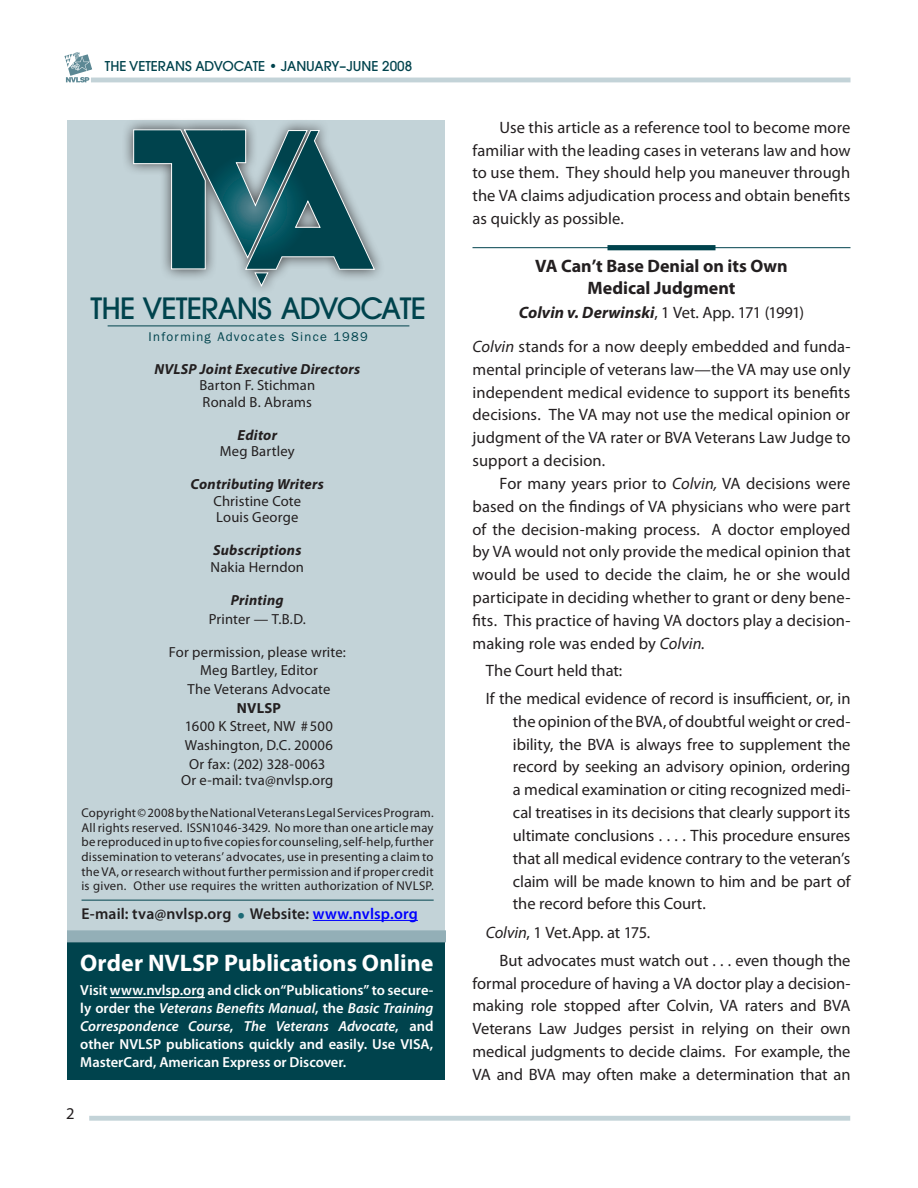
<style>
.page{position:relative;width:918px;height:1188px;background:#fff}
.page>*{position:absolute;margin:0;border:0;box-sizing:border-box;transform-origin:0 0}
.t1{font:500 29.1px "Avant Garde";letter-spacing:-.03em;color:#00434d}
.t2{font:700 24px "Myriad Pro";color:#fff}
.t3{font:700 18px/21.3px "Myriad Pro";color:#231f20;text-align:center}
.t4{font:16.5px/22.8px "Myriad Pro";color:#231f20;text-align:justify}
.t5{font:600 15.75px "Myriad Pro";letter-spacing:.01em;color:#231f20}
.t6{font:14.7px/18.6px "Myriad Pro";letter-spacing:.01em;color:#231f20}
.t7{font:italic 700 14.7px "Myriad Pro";letter-spacing:.015em;color:#231f20}
.t8{font:700 14.7px "Myriad Pro";letter-spacing:.015em;color:#231f20}
.t9{font:600 14.55px/18px "Myriad Pro";color:#fff;text-align:justify}
.t10{font:500 13.5px "Avant Garde";color:#00434d}
.t11{font:12.75px/14.5px "Myriad Pro";letter-spacing:.02em;color:#231f20;text-align:justify}
.t12{font:12.75px "Franklin Gothic";letter-spacing:.1em;color:#00434d}
.s1{font-size:24px;color:#1d6a76}
.s2{color:#00f}
.s3{font-style:italic}
.s4{font-weight:700;font-style:italic}
</style>
<div class="page">
<div style="left:89px;top:1116px;width:761px;height:5px;background:#c3d3d8"></div>
<hr style="left:91px;top:78px;width:760px;height:4px;background:#c3d3d8">
<svg style="left:64px;top:52px;width:28px;height:30px"></svg>
<hr style="left:472px;top:247px;width:378px;height:1px;background:#00434d">
<div style="left:608px;top:245px;width:108px;height:5px;background:#00434d"></div>
<div style="left:68px;top:120px;width:378px;height:960px;background:#c3d3d8"></div>
<div style="left:68px;top:933px;width:378px;height:147px;background:#00434d"></div>
<div style="left:68px;top:930px;width:378px;height:12px;background:#93afb7"></div>
<div style="left:121px;top:117px;width:264px;height:179px;background:#231f20;opacity:.8"></div>
<svg style="left:133px;top:129px;width:242px;height:158px"></svg>
<hr style="left:108px;top:326px;width:301px;height:1px;background:#00434d">
<hr style="left:82px;top:900px;width:352px;height:1px;background:#00434d">
<hr style="left:313px;top:920px;width:105px;height:1px;background:#00f">
<hr style="left:110px;top:997px;width:95px;height:1px;background:#fff">
<p class="t10" style="left:105px;top:57px;width:309px">THE VETERANS ADVOCATE • JANUARY–JUNE 2008</p>
<h1 class="t1" style="left:91px;top:290px;width:337px">THE VETERANS ADVOCATE</h1>
<p class="t12" style="left:149px;top:330px;width:221px">Informing Advocates Since 1989</p>
<p class="t7" style="left:154px;top:359px;width:207px">NVLSP Joint Executive Directors</p>
<p class="t6" style="left:199px;top:377px;width:117px;line-height:16.5px">Barton F. Stichman<br>Ronald B. Abrams</p>
<p class="t7" style="left:238px;top:425px;width:41px">Editor</p>
<p class="t6" style="left:220px;top:442px;width:76px">Meg Bartley</p>
<p class="t7" style="left:191px;top:475px;width:135px">Contributing Writers</p>
<p class="t6" style="left:213px;top:493px;width:89px;line-height:16.5px">Christine Cote<br>Louis George</p>
<p class="t7" style="left:213px;top:541px;width:90px">Subscriptions</p>
<p class="t6" style="left:211px;top:557px;width:95px">Nakia Herndon</p>
<p class="t7" style="left:231px;top:590px;width:54px">Printing</p>
<p class="t6" style="left:209px;top:609px;width:99px">Printer — T.B.D.</p>
<p class="t6" style="left:169px;top:642px;width:179px;text-align:center">For permission, please write:<br>Meg Bartley, Editor<br>The Veterans Advocate</p>
<p class="t8" style="left:237px;top:698px;width:46px">NVLSP</p>
<p class="t6" style="left:185px;top:717px;width:150px;text-align:justify">1600 K Street, NW # 500<br>Washington, D.C. 20006<br>Or fax: (202) 328-0063</p>
<p class="t6" style="left:181px;top:771px;width:154px">Or e-mail: tva@nvlsp.org</p>
<p class="t11" style="left:82px;top:805px;width:354px">Copyright © 2008 by the National Veterans Legal Services Program.<br>All rights reserved. ISSN1046-3429. No more than one article may be reproduced in up to five copies for counseling, self-help, further dissemination to veterans’ advocates, use in presenting a claim to the VA, or research without further permission and if proper credit is given. Other use requires the written authorization of NVLSP.</p>
<p class="t5" style="left:82px;top:904px;width:338px">E-mail: tva@nvlsp.org <span class="s1">•</span> Website: <span class="s2">www.nvlsp.org</span></p>
<h2 class="t2" style="left:80px;top:948px;width:355px">Order NVLSP Publications Online</h2>
<p class="t9" style="left:80px;top:980px;width:355px">Visit www.nvlsp.org and click on“Publications” to secure&shy;ly order the <span class="s3">Veterans Benefits Manual</span>, the <span class="s3">Basic Training Correspondence Course</span>, <span class="s3">The Veterans Advocate</span>, and other NVLSP publications quickly and easily. Use VISA, MasterCard, American Express or Discover.</p>
<p class="t4" style="left:66px;top:1102px;width:10px">2</p>
<p class="t4" style="left:473px;top:116px;width:380px;text-indent:27px">Use this article as a reference tool to become more familiar with the leading cases in veterans law and how to use them. They should help you maneuver through the VA claims adjudication process and obtain benefits as quickly as possible.</p>
<p class="t3" style="left:535px;top:255px;width:254px">VA Can’t Base Denial on its Own<br>Medical Judgment</p>
<p class="t4" style="left:472px;top:296px;width:379px;line-height:33.6px;text-align:center"><span class="s4">Colvin v. Derwinski</span>, 1 Vet. App. 171 (1991)<br><span class="s3">Colvin</span> stands for a now deeply embedded and funda-</p>
<p class="t4" style="left:472px;top:358px;width:380px">mental principle of veterans law—the VA may use only independent medical evidence to support its benefits decisions. The VA may not use the medical opinion or judgment of the VA rater or BVA Veterans Law Judge to support a decision.</p>
<p class="t4" style="left:472px;top:472px;width:380px;text-indent:27px">For many years prior to <span class="s3">Colvin,</span> VA decisions were based on the findings of VA physicians who were part of the decision-making process. A doctor employed by VA would not only provide the medical opinion that would be used to decide the claim, he or she would participate in deciding whether to grant or deny bene&shy;fits. This practice of having VA doctors play a decision&shy;making role was ended by <span class="s3">Colvin.</span></p>
<p class="t4" style="left:486px;top:656px;width:366px;line-height:28.2px">The Court held that:<br>If the medical evidence of record is insufficient, or, in</p>
<p class="t4" style="left:513px;top:710px;width:339px">the opinion of the BVA, of doubtful weight or cred&shy;ibility, the BVA is always free to supplement the record by seeking an advisory opinion, ordering a medical examination or citing recognized medi&shy;cal treatises in its decisions that clearly support its ultimate conclusions . . . . This procedure ensures that all medical evidence contrary to the veteran’s claim will be made known to him and be part of the record before this Court.</p>
<p class="t4" style="left:500px;top:918px;width:353px;line-height:28.2px;text-indent:-14px"><span class="s3">Colvin</span>, 1 Vet.App. at 175.<br>But advocates must watch out . . . even though the</p>
<p class="t4" style="left:473px;top:971px;width:380px">formal procedure of having a VA doctor play a decision&shy;making role stopped after Colvin, VA raters and BVA Veterans Law Judges persist in relying on their own medical judgments to decide claims. For example, the VA and BVA may often make a determination that an</p>
</div>
